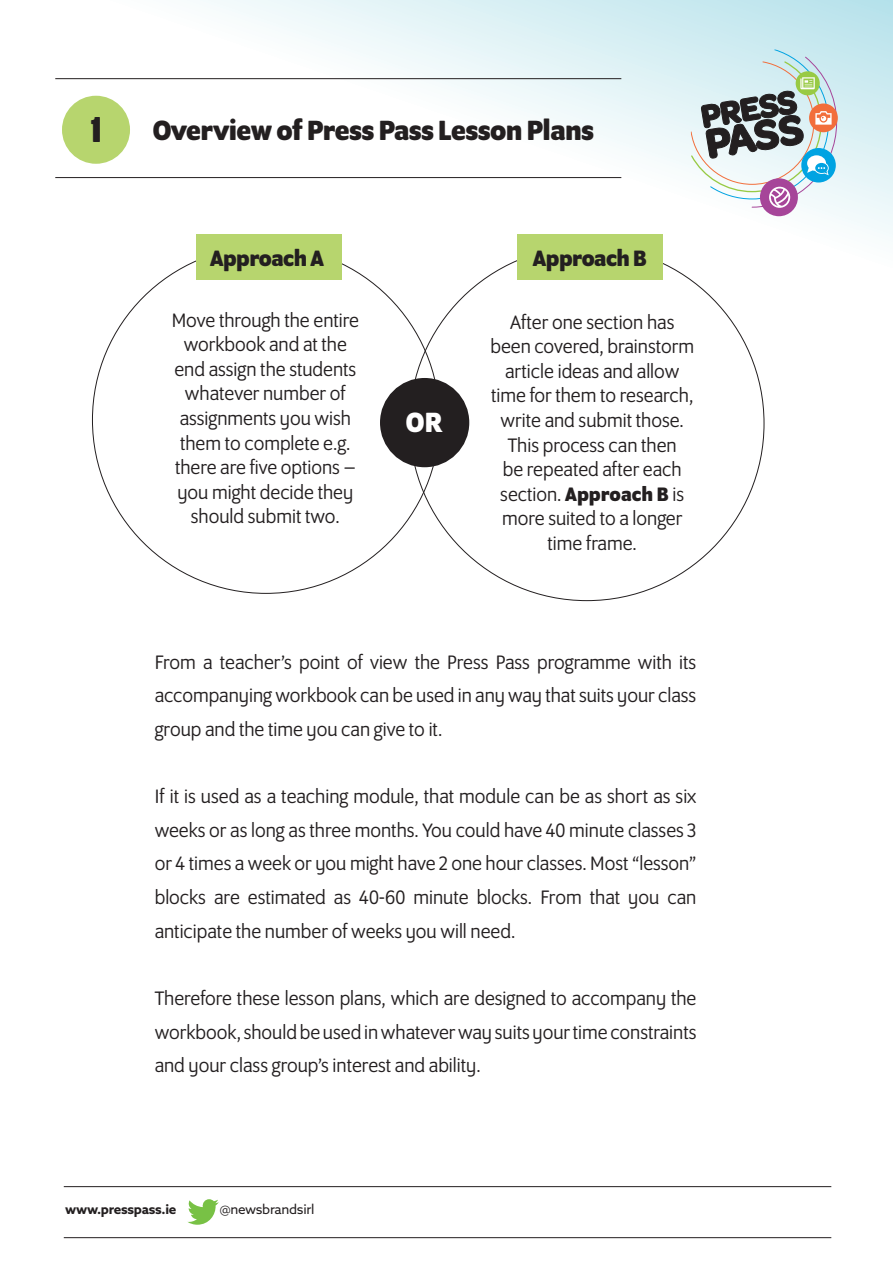
<style>
.page{position:relative;width:893px;height:1263px;background:#fff}
.page>*{position:absolute;margin:0;border:0;box-sizing:border-box;transform-origin:0 0}
.t1{font:700 39px "Program OT";color:#231f20}
.t2{font:700 30px "Program OT";letter-spacing:-.02em;color:#231f20}
.t3{font:700 30px "Program OT";color:#fff}
.t4{font:700 24px "Program OT";letter-spacing:-.02em;color:#231f20}
.t5{font:21px/24.6px "Program OT";color:#231f20;text-align:justify}
.t6{font:700 13.5px "Azo Sans";letter-spacing:-.02em;color:#231f20}
.t7{font:13.5px "Azo Sans";letter-spacing:-.02em;color:#231f20}
.s1{font-weight:700}
</style>
<div class="page">
<svg style="left:55px;top:0;width:838px;height:602px"></svg>
<div style="left:760px;top:178px;width:38px;height:38px;background:#a64599;border-radius:50%"></div>
<svg style="left:691px;top:49px;width:147px;height:159px"></svg>
<hr style="left:64px;top:1186px;width:767px;height:1px;background:#231f20">
<hr style="left:64px;top:1237px;width:767px;height:1px;background:#231f20">
<svg style="left:187px;top:1199px;width:32px;height:26px"></svg>
<div style="left:387px;top:385px;width:75px;height:75px;background:#231f20;border-radius:50%"></div>
<div style="left:380px;top:378px;width:89px;height:89px;border:14px solid #231f20;border-radius:50%"></div>
<hr style="left:55px;top:78px;width:566px;height:1px;background:#231f20">
<hr style="left:55px;top:177px;width:566px;height:1px;background:#231f20">
<div style="left:196px;top:234px;width:146px;height:45px;background:#b7d56e"></div>
<div style="left:517px;top:234px;width:146px;height:45px;background:#b7d56e"></div>
<div style="left:62px;top:96px;width:68px;height:68px;background:#b7d56e;border-radius:50%"></div>
<h1 class="t1" style="left:91px;top:107px;width:13px">1</h1>
<h2 class="t2" style="left:153px;top:113px;width:443px">Overview of Press Pass Lesson Plans</h2>
<p class="t4" style="left:210px;top:244px;width:115px">Approach A</p>
<p class="t4" style="left:533px;top:244px;width:115px">Approach B</p>
<p class="t5" style="left:172px;top:307px;width:189px;text-align:center">Move through the entire workbook and at the end assign the students whatever number of assignments you wish them to complete e.g. there are five options – you might decide they should submit two.</p>
<p class="t5" style="left:490px;top:309px;width:205px;text-align:center">After one section has been covered, brainstorm article ideas and allow time for them to research, write and submit those.<br>This process can then<br>be repeated after each section. <span class="s1">Approach B</span> is more suited to a longer time frame.</p>
<h2 class="t3" style="left:406px;top:405px;width:38px">OR</h2>
<p class="t5" style="left:155px;top:645px;width:543px;line-height:33.6px">From a teacher’s point of view the Press Pass programme with its accompanying workbook can be used in any way that suits your class group and the time you can give to it.</p>
<p class="t5" style="left:155px;top:780px;width:543px;line-height:33.6px">If it is used as a teaching module, that module can be as short as six weeks or as long as three months. You could have 40 minute classes 3 or 4 times a week or you might have 2 one hour classes. Most “lesson” blocks are estimated as 40-60 minute blocks. From that you can anticipate the number of weeks you will need.</p>
<p class="t5" style="left:155px;top:981px;width:543px;line-height:33.6px">Therefore these lesson plans, which are designed to accompany the workbook, should be used in whatever way suits your time constraints and your class group’s interest and ability.</p>
<p class="t6" style="left:65px;top:1200px;width:113px">www.presspass.ie</p>
<p class="t7" style="left:220px;top:1201px;width:96px">@newsbrandsirl</p>
</div>
